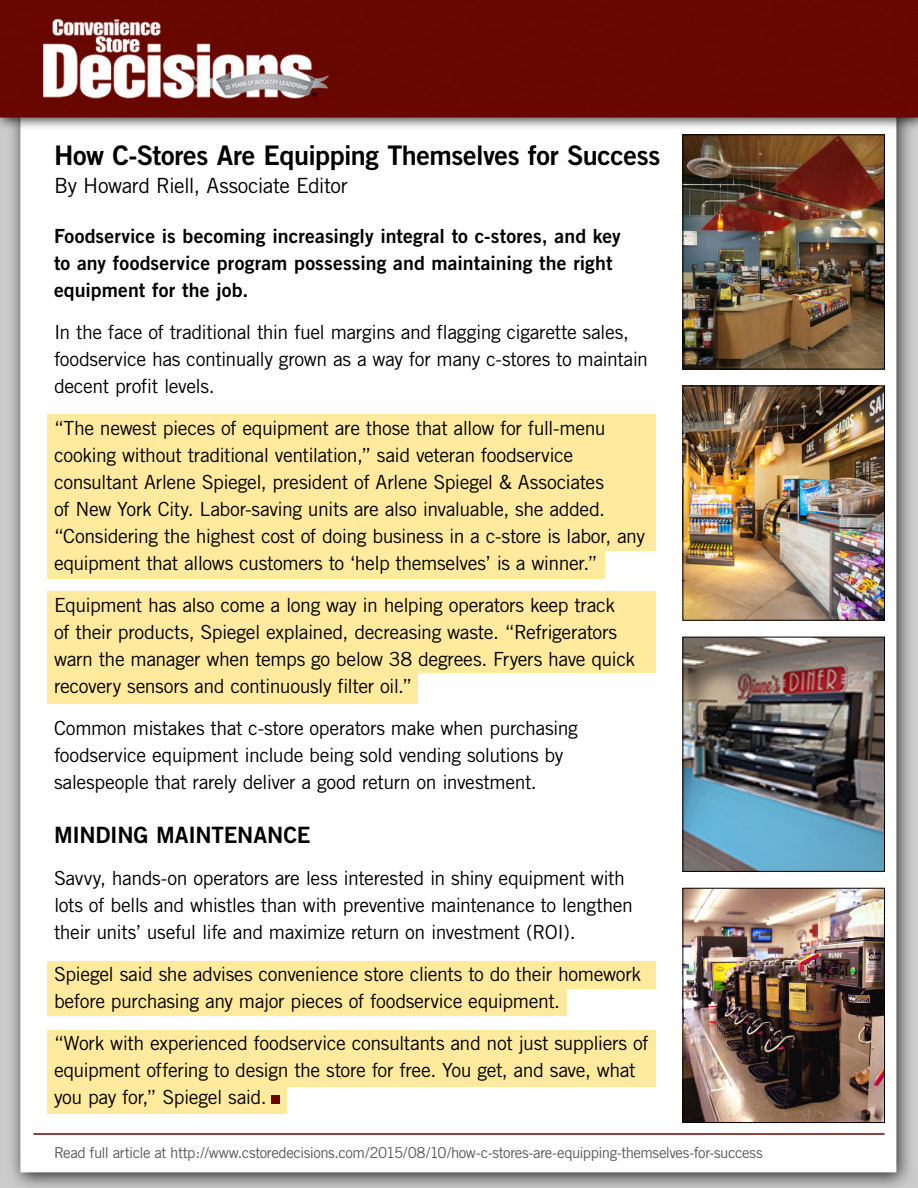
<style>
.page{position:relative;width:918px;height:1188px;background:#fff}
.page>*{position:absolute;margin:0;border:0;box-sizing:border-box;transform-origin:0 0}
.t1{font:27px "Trade Gothic Bold Two";letter-spacing:-.015em;color:#000}
.t2{font:22.5px "Trade Gothic Bold Two";letter-spacing:-.01em;color:#000}
.t3{font:21px "Trade Gothic";letter-spacing:-.025em;color:#000}
.t4{font:19.5px/27px "Trade Gothic";letter-spacing:-.025em;color:#000}
.t5{font:19.5px/27px "Trade Gothic Bold Two";letter-spacing:.005em;color:#000}
.t6{font:15px "Trade Gothic";letter-spacing:-.03em;color:#58595b}
</style>
<div class="page">
<img style="left:0;top:0;width:918px;height:1188px">
<div style="left:47px;top:414px;width:609px;height:165px;background:#ffea9d"></div>
<div style="left:47px;top:591px;width:609px;height:113px;background:#ffea9d"></div>
<div style="left:47px;top:961px;width:609px;height:55px;background:#ffea9d"></div>
<div style="left:47px;top:1030px;width:609px;height:83px;background:#ffea9d"></div>
<div style="left:418px;top:673px;width:248px;height:34px;background:#fff"></div>
<div style="left:567px;top:989px;width:99px;height:35px;background:#fff"></div>
<div style="left:606px;top:551px;width:77px;height:36px;background:#fff"></div>
<div style="left:287px;top:1087px;width:379px;height:36px;background:#fff"></div>
<img style="left:685px;top:136px;width:198px;height:231px">
<div style="left:683px;top:134px;width:202px;height:235px;border:1px solid #000"></div>
<img style="left:685px;top:388px;width:198px;height:231px">
<div style="left:683px;top:386px;width:202px;height:235px;border:1px solid #000"></div>
<img style="left:685px;top:639px;width:198px;height:231px">
<div style="left:683px;top:637px;width:202px;height:235px;border:1px solid #000"></div>
<img style="left:685px;top:890px;width:198px;height:231px">
<div style="left:683px;top:888px;width:202px;height:235px;border:1px solid #000"></div>
<hr style="left:33px;top:1133px;width:852px;height:2px;background:#680700">
<div style="left:271px;top:1095px;width:9px;height:9px;background:#680700"></div>
<h1 class="t1" style="left:54px;top:139px;width:608px">How C-Stores Are Equipping Themselves for Success</h1>
<p class="t3" style="left:54px;top:173px;width:295px">By Howard Riell, Associate Editor</p>
<p class="t5" style="left:54px;top:222px;width:568px">Foodservice is becoming increasingly integral to c-stores, and key to any foodservice program possessing and maintaining the right equipment for the job.</p>
<p class="t4" style="left:54px;top:318px;width:596px">In the face of traditional thin fuel margins and flagging cigarette sales, foodservice has continually grown as a way for many c-stores to maintain decent profit levels.</p>
<p class="t4" style="left:54px;top:414px;width:593px">“The newest pieces of equipment are those that allow for full-menu cooking without traditional ventilation,” said veteran foodservice consultant Arlene Spiegel, president of Arlene Spiegel &amp; Associates<br>of New York City. Labor-saving units are also invaluable, she added. “Considering the highest cost of doing business in a c-store is labor, any equipment that allows customers to ‘help themselves’ is a winner.”</p>
<p class="t4" style="left:54px;top:591px;width:583px">Equipment has also come a long way in helping operators keep track of their products, Spiegel explained, decreasing waste. “Refrigerators warn the manager when temps go below 38 degrees. Fryers have quick recovery sensors and continuously filter oil.”</p>
<p class="t4" style="left:54px;top:714px;width:525px">Common mistakes that c-store operators make when purchasing foodservice equipment include being sold vending solutions by salespeople that rarely deliver a good return on investment.</p>
<p class="t2" style="left:54px;top:821px;width:258px">MINDING MAINTENANCE</p>
<p class="t4" style="left:54px;top:864px;width:580px">Savvy, hands-on operators are less interested in shiny equipment with lots of bells and whistles than with preventive maintenance to lengthen their units’ useful life and maximize return on investment (ROI).</p>
<p class="t4" style="left:54px;top:960px;width:589px">Spiegel said she advises convenience store clients to do their homework before purchasing any major pieces of foodservice equipment.</p>
<p class="t4" style="left:54px;top:1029px;width:596px">“Work with experienced foodservice consultants and not just suppliers of equipment offering to design the store for free. You get, and save, what you pay for,” Spiegel said.</p>
<p class="t6" style="left:54px;top:1143px;width:710px">Read full article at http://www.cstoredecisions.com/2015/08/10/how-c-stores-are-equipping-themselves-for-success</p>
</div>
